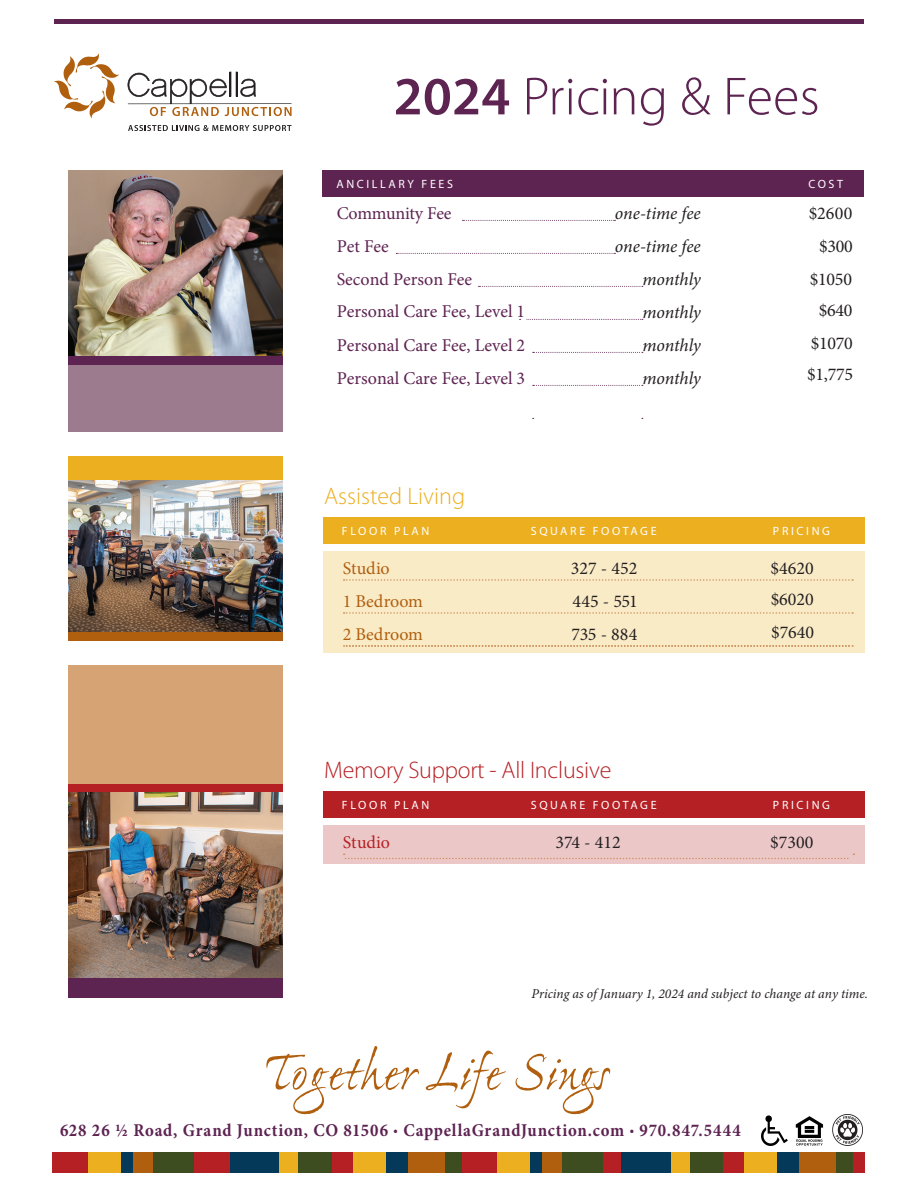
<style>
.page{position:relative;width:918px;height:1188px;background:#fff}
.page>*{position:absolute;margin:0;border:0;box-sizing:border-box;transform-origin:0 0}
.Body_Copy{font:57.15px "Ex Ponto Pro";letter-spacing:-.005em;color:#b05f0f}
.t1{font:300 54px "Myriad Pro";letter-spacing:.005em;color:#5d2351}
.t2{font:300 24px "Myriad Pro";letter-spacing:-.01em;color:#b52024}
.t3{font:300 24px "Myriad Pro";color:#ecaf20}
.New_tabs_top{font:18px/33px "Minion Pro";color:#5d2351}
.t4{font:700 18px "Minion Pro";letter-spacing:.05em;color:#5d2351;scale:.93 1}
.New_tabs_top-2{font:18px/32.2px "Minion Pro";color:#231f20;text-align:right}
.New_tabs_top-3{font:italic 18px "Minion Pro";letter-spacing:-.005em;color:#231f20}
.t5{font:18px "Minion Pro";color:#b05f0f}
.t6{font:18px "Minion Pro";letter-spacing:-.01em;color:#b52024}
.t7{font:italic 13.5px "Minion Pro";color:#231f20}
.Body_copy{font:12px "Myriad Pro";letter-spacing:.22em;color:#fff}
.s1{font-weight:600}
.s2{font-family:"Myriad Pro";font-weight:400;font-stretch:condensed}
</style>
<div class="page">
<div style="left:323px;top:551px;width:542px;height:101px;background:#faebc7"></div>
<svg style="left:54px;top:53px;width:65px;height:65px"></svg>
<svg style="left:128px;top:72px;width:164px;height:44px"></svg>
<svg style="left:128px;top:125px;width:164px;height:6px"></svg>
<hr style="left:128px;top:103px;width:164px;height:1px;background:#231f20">
<svg style="left:462px;top:220px;width:153px;height:1px"></svg>
<svg style="left:396px;top:253px;width:219px;height:1px"></svg>
<svg style="left:479px;top:286px;width:164px;height:1px"></svg>
<svg style="left:527px;top:319px;width:116px;height:1px"></svg>
<svg style="left:533px;top:352px;width:110px;height:1px"></svg>
<svg style="left:533px;top:385px;width:110px;height:1px"></svg>
<div style="left:323px;top:170px;width:541px;height:27px;background:#5d2351"></div>
<div style="left:230px;top:1152px;width:55px;height:20px;background:#043959"></div>
<div style="left:353px;top:1152px;width:34px;height:20px;background:#ecaf20"></div>
<div style="left:298px;top:1152px;width:35px;height:20px;background:#3d4d20"></div>
<div style="left:407px;top:1152px;width:41px;height:20px;background:#b05f0f"></div>
<div style="left:516px;top:1152px;width:28px;height:20px;background:#043959"></div>
<div style="left:280px;top:1152px;width:18px;height:20px;background:#ecaf20"></div>
<div style="left:386px;top:1152px;width:21px;height:20px;background:#043959"></div>
<div style="left:489px;top:1152px;width:40px;height:20px;background:#ecaf20"></div>
<div style="left:462px;top:1152px;width:35px;height:20px;background:#b52024"></div>
<div style="left:333px;top:1152px;width:20px;height:20px;background:#b52024"></div>
<div style="left:445px;top:1152px;width:17px;height:20px;background:#3d4d20"></div>
<div style="left:542px;top:1152px;width:20px;height:20px;background:#b05f0f"></div>
<div style="left:562px;top:1152px;width:42px;height:20px;background:#3d4d20"></div>
<div style="left:604px;top:1152px;width:35px;height:20px;background:#b52024"></div>
<div style="left:621px;top:1152px;width:55px;height:20px;background:#043959"></div>
<div style="left:744px;top:1152px;width:34px;height:20px;background:#ecaf20"></div>
<div style="left:690px;top:1152px;width:34px;height:20px;background:#3d4d20"></div>
<div style="left:799px;top:1152px;width:41px;height:20px;background:#b05f0f"></div>
<div style="left:671px;top:1152px;width:19px;height:20px;background:#ecaf20"></div>
<div style="left:777px;top:1152px;width:22px;height:20px;background:#043959"></div>
<div style="left:853px;top:1152px;width:11px;height:20px;background:#b52024"></div>
<div style="left:724px;top:1152px;width:20px;height:20px;background:#b52024"></div>
<div style="left:837px;top:1152px;width:16px;height:20px;background:#3d4d20"></div>
<div style="left:120px;top:1152px;width:13px;height:20px;background:#043959"></div>
<div style="left:80px;top:1152px;width:40px;height:20px;background:#ecaf20"></div>
<div style="left:53px;top:1152px;width:35px;height:20px;background:#b52024"></div>
<div style="left:133px;top:1152px;width:20px;height:20px;background:#b05f0f"></div>
<div style="left:153px;top:1152px;width:42px;height:20px;background:#3d4d20"></div>
<div style="left:195px;top:1152px;width:35px;height:20px;background:#b52024"></div>
<div style="left:54px;top:19px;width:810px;height:5px;background:#5d2351"></div>
<div style="left:323px;top:825px;width:542px;height:38px;background:#ecc7c8"></div>
<div style="left:323px;top:791px;width:542px;height:27px;background:#b52024"></div>
<svg style="left:344px;top:579px;width:509px;height:2px"></svg>
<svg style="left:344px;top:612px;width:509px;height:2px"></svg>
<div style="left:323px;top:517px;width:542px;height:27px;background:#ecaf20"></div>
<div style="left:68px;top:784px;width:215px;height:9px;background:#b52024"></div>
<div style="left:68px;top:632px;width:215px;height:9px;background:#b05f0f"></div>
<div style="left:68px;top:456px;width:215px;height:25px;background:#ecaf20"></div>
<div style="left:68px;top:365px;width:215px;height:67px;background:#9c7b8f"></div>
<div style="left:68px;top:666px;width:215px;height:118px;background:#d6a374"></div>
<img style="left:68px;top:481px;width:215px;height:151px">
<img style="left:68px;top:170px;width:215px;height:186px">
<div style="left:68px;top:356px;width:215px;height:9px;background:#5d2351"></div>
<img style="left:68px;top:793px;width:215px;height:185px">
<div style="left:68px;top:978px;width:215px;height:20px;background:#5d2351"></div>
<svg style="left:344px;top:645px;width:509px;height:2px"></svg>
<svg style="left:344px;top:854px;width:510px;height:5px"></svg>
<img style="left:762px;top:1115px;width:100px;height:30px">
<p class="t1" style="left:394px;top:67px;width:428px"><span class="s1">2024</span> Pricing &amp; Fees</p>
<p class="Body_copy" style="left:336px;top:177px;width:118px">ANCILLARY FEES</p>
<p class="Body_copy" style="left:808px;top:177px;width:36px">COST</p>
<p class="New_tabs_top-3" style="left:615px;top:201px;width:87px">one-time fee</p>
<p class="New_tabs_top-3" style="left:615px;top:234px;width:87px">one-time fee</p>
<p class="New_tabs_top-3" style="left:642px;top:267px;width:60px">monthly</p>
<p class="New_tabs_top-3" style="left:642px;top:300px;width:60px">monthly</p>
<p class="New_tabs_top-3" style="left:642px;top:333px;width:60px">monthly</p>
<p class="New_tabs_top-3" style="left:642px;top:366px;width:60px">monthly</p>
<p class="New_tabs_top" style="left:337px;top:196px;width:190px">Community Fee<br>Pet Fee<br>Second Person Fee<br>Personal Care Fee, Level 1<br>Personal Care Fee, Level 2<br>Personal Care Fee, Level 3</p>
<p class="New_tabs_top-2" style="left:807px;top:197px;width:48px">$2600 $300 $1050 $640 $1070 $1,775</p>
<p class="t3" style="left:324px;top:483px;width:142px">Assisted Living</p>
<p class="Body_copy" style="left:342px;top:523px;width:89px">FLOOR PLAN</p>
<p class="Body_copy" style="left:531px;top:523px;width:127px">SQUARE FOOTAGE</p>
<p class="Body_copy" style="left:773px;top:523px;width:59px">PRICING</p>
<p class="t5" style="left:343px;top:556px;width:48px">Studio</p>
<p class="New_tabs_top-2" style="left:771px;top:552px;width:45px">$4620</p>
<p class="t5" style="left:343px;top:589px;width:82px">1 Bedroom</p>
<p class="New_tabs_top-2" style="left:573px;top:585px;width:67px">445 - 551</p>
<p class="New_tabs_top-2" style="left:771px;top:584px;width:45px">$6020</p>
<p class="t5" style="left:343px;top:622px;width:82px">2 Bedroom</p>
<p class="New_tabs_top-2" style="left:572px;top:618px;width:67px">735 - 884</p>
<p class="New_tabs_top-2" style="left:771px;top:617px;width:45px">$7640</p>
<p class="t2" style="left:324px;top:757px;width:289px">Memory Support - All Inclusive</p>
<p class="Body_copy" style="left:342px;top:798px;width:89px">FLOOR PLAN</p>
<p class="Body_copy" style="left:531px;top:798px;width:127px">SQUARE FOOTAGE</p>
<p class="Body_copy" style="left:773px;top:798px;width:59px">PRICING</p>
<p class="t6" style="left:343px;top:830px;width:48px">Studio</p>
<p class="New_tabs_top-2" style="left:555px;top:827px;width:67px">374 - 412</p>
<p class="New_tabs_top-2" style="left:770px;top:827px;width:45px">$7300</p>
<p class="t7" style="left:532px;top:985px;width:338px">Pricing as of January 1, 2024 and subject to change at any time.</p>
<p class="Body_Copy" style="left:264px;top:1038px;width:346px">Together Life Sings</p>
<p class="t4" style="left:60px;top:1118px;width:734px">628 26 ½ Road, Grand Junction, CO 81506 <span class="s2">•</span> CappellaGrandJunction.com <span class="s2">•</span> 970.847.5444</p>
</div>
